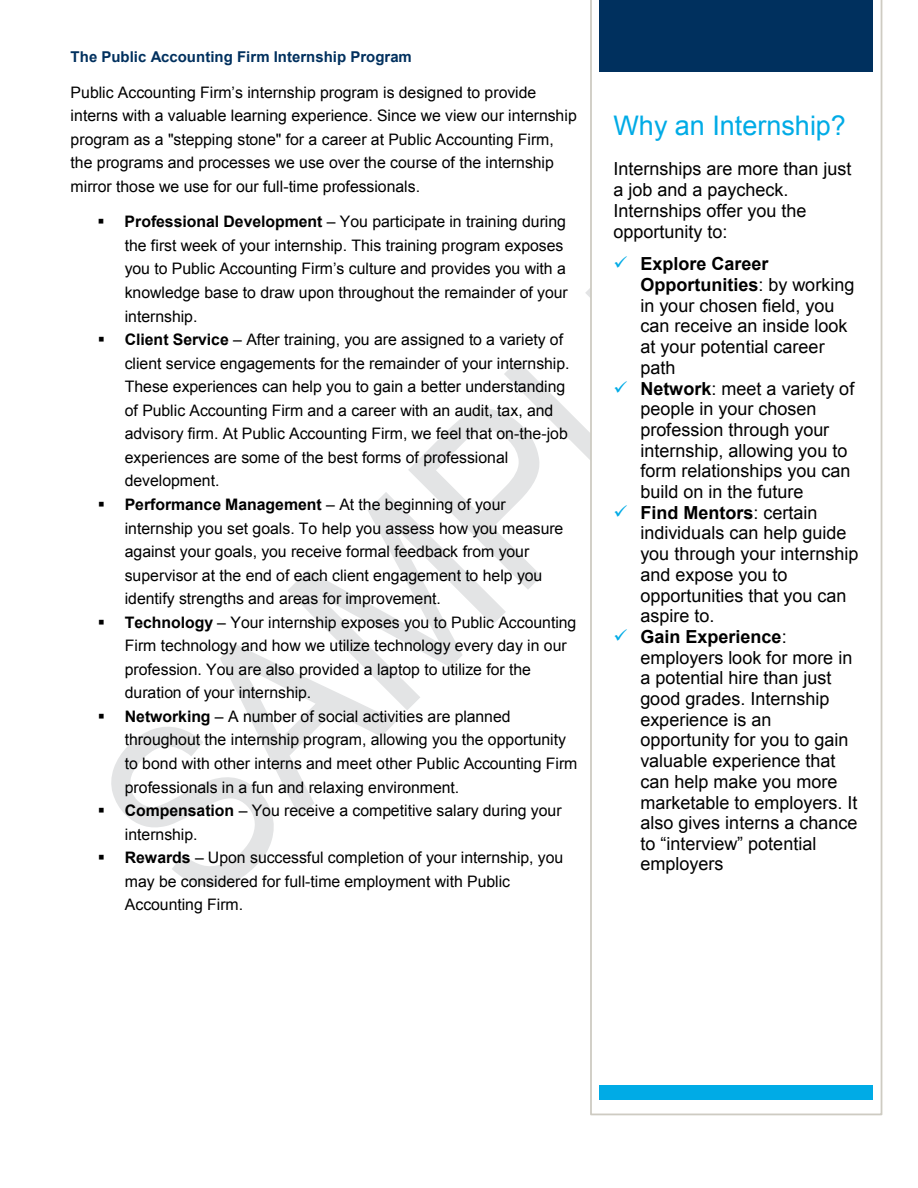
<style>
.page{position:relative;width:918px;height:1188px;background:#fff}
.page>*{position:absolute;margin:0;border:0;box-sizing:border-box;transform-origin:0 0}
.t1{font:27px "Arial";color:#00abe6}
.t2{font:18px/20.7px "Arial";color:#000}
.t3{font:18px "Arial";color:#000}
.t4{font:15.9px/23.5px "Arial";color:#000}
.t5{font:15.9px "Arial";color:#000}
.t6{font:700 15px "Arial";color:#00305e}
.s1{font-weight:700}
.s2{font-style:inherit}
.s3{color:#00abe6}
</style>
<div class="page">
<svg style="left:111px;top:644px;width:285px;height:243px"></svg>
<svg style="left:287px;top:492px;width:219px;height:219px"></svg>
<svg style="left:408px;top:288px;width:182px;height:302px"></svg>
<svg style="left:590px;top:0;width:292px;height:1115px"></svg>
<img style="left:592px;top:44px;width:289px;height:1061px">
<div style="left:599px;top:0;width:274px;height:72px;background:#00305e"></div>
<div style="left:599px;top:1085px;width:274px;height:14px;background:#00abe6"></div>
<p class="t6" style="left:71px;top:47px;width:343px">The Public Accounting Firm Internship Program</p>
<p class="t5" style="left:71px;top:82px;width:467px">Public Accounting Firm’s internship program is designed to provide</p>
<p class="t4" style="left:71px;top:104px;width:508px">interns with a valuable learning experience. Since we view our internship program as a "stepping stone" for a career at Public Accounting Firm, the programs and processes we use over the course of the internship mirror those we use for our full-time professionals.</p>
<p class="t4" style="left:98px;top:210px;width:470px;text-align:right">▪ <span class="s1">Professional Development</span> <span class="s2">–</span> You participate in training during the first week of your internship. This training program exposes</p>
<p class="t5" style="left:125px;top:258px;width:443px">you to Public Accounting Firm’s culture and provides you with a</p>
<p class="t4" style="left:125px;top:281px;width:445px">knowledge base to draw upon throughout the remainder of your internship.</p>
<p class="t4" style="left:125px;top:328px;width:446px;text-indent:-27px">▪ <span class="s1">Client Service</span> <span class="s2">–</span> After training, you are assigned to a variety of client service engagements for the remainder of your internship.<br>These experiences can help you to gain a better understanding of Public Accounting Firm and a career with an audit, tax, and advisory firm. At Public Accounting Firm, we feel that on-the-job experiences are some of the best forms of professional development.</p>
<p class="t4" style="left:125px;top:493px;width:440px;text-indent:-27px">▪ <span class="s1">Performance Management</span> <span class="s2">–</span> At the beginning of your internship you set goals. To help you assess how you measure against your goals, you receive formal feedback from your supervisor at the end of each client engagement to help you identify strengths and areas for improvement.</p>
<p class="t4" style="left:125px;top:610px;width:453px;text-indent:-27px">▪ <span class="s1">Technology</span> <span class="s2">–</span> Your internship exposes you to Public Accounting Firm technology and how we utilize technology every day in our profession. You are also provided a laptop to utilize for the duration of your internship.</p>
<p class="t4" style="left:125px;top:705px;width:454px;text-indent:-27px">▪ <span class="s1">Networking</span> <span class="s2">–</span> A number of social activities are planned throughout the internship program, allowing you the opportunity to bond with other interns and meet other Public Accounting Firm professionals in a fun and relaxing environment.</p>
<p class="t4" style="left:125px;top:799px;width:438px;text-indent:-27px">▪ <span class="s1">Compensation</span> <span class="s2">–</span> You receive a competitive salary during your internship.</p>
<p class="t4" style="left:125px;top:846px;width:440px;text-indent:-27px">▪ <span class="s1">Rewards</span> <span class="s2">–</span> Upon successful completion of your internship, you may be considered for full-time employment with Public<br>Accounting Firm.</p>
<h1 class="t1" style="left:613px;top:108px;width:234px">Why an Internship?</h1>
<p class="t2" style="left:613px;top:159px;width:240px">Internships are more than just a job and a paycheck.<br>Internships offer you the opportunity to:</p>
<p class="t2" style="left:640px;top:254px;width:216px;text-indent:-27px"><span class="s3">✓</span> <span class="s1">Explore Career<br>Opportunities</span>: by working in your chosen field, you can receive an inside look at your potential career path</p>
<p class="t2" style="left:640px;top:378px;width:215px;text-indent:-27px"><span class="s3">✓</span> <span class="s1">Network</span>: meet a variety of people in your chosen profession through your internship, allowing you to form relationships you can build on in the future</p>
<p class="t2" style="left:640px;top:502px;width:220px;text-indent:-27px"><span class="s3">✓</span> <span class="s1">Find Mentors</span>: certain individuals can help guide you through your internship and expose you to opportunities that you can aspire to.</p>
<p class="t2" style="left:640px;top:626px;width:219px;text-indent:-27px"><span class="s3">✓</span> <span class="s1">Gain Experience</span>: employers look for more in a potential hire than just good grades. Internship experience is an opportunity for you to gain valuable experience that can help make you more marketable to employers. It also gives interns a chance</p>
<p class="t3" style="left:640px;top:832px;width:178px">to “interview” potential</p>
<p class="t2" style="left:640px;top:854px;width:84px">employers</p>
</div>
